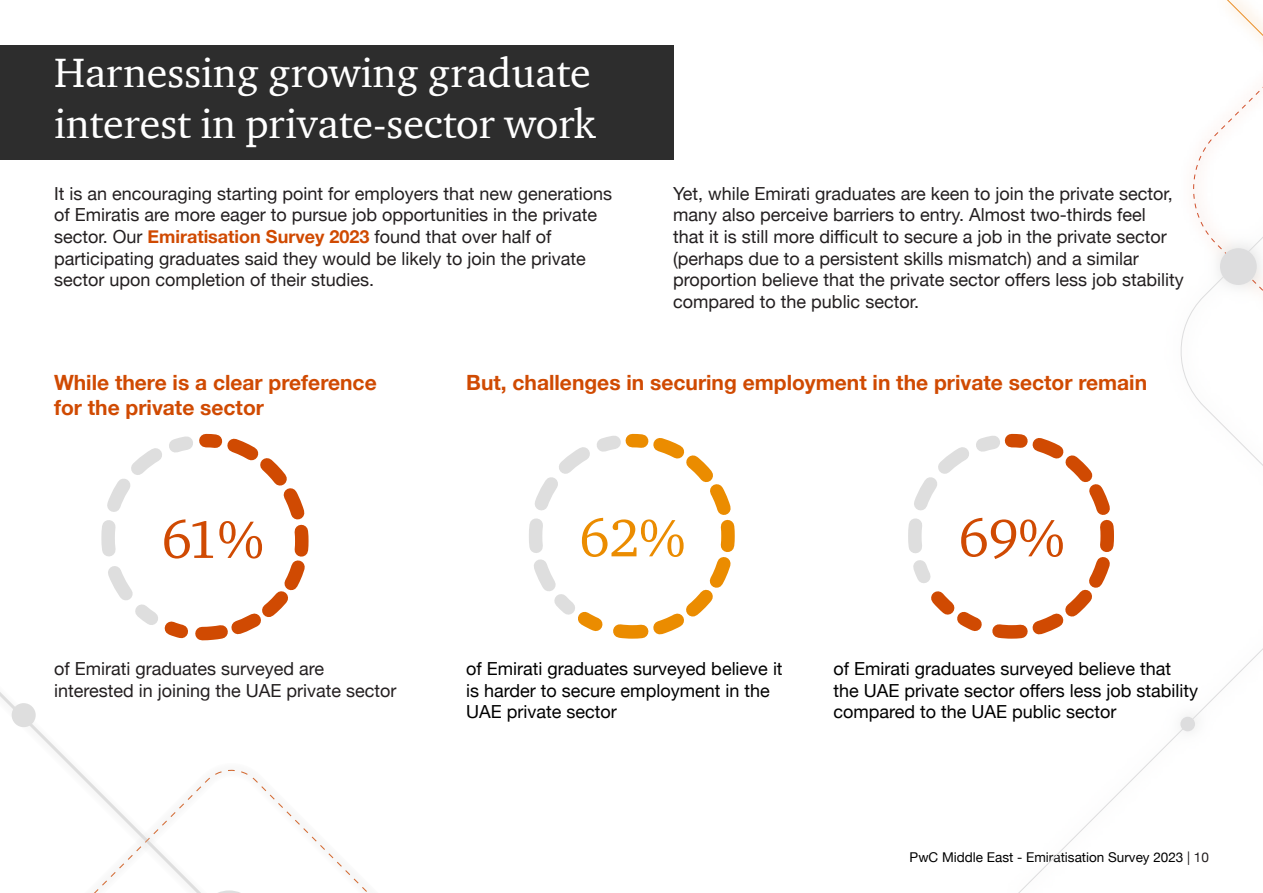
<style>
.page{position:relative;width:1263px;height:893px;background:#fff}
.page>*{position:absolute;margin:0;border:0;box-sizing:border-box;transform-origin:0 0}
.Section_title{font:54px "ITC Charter Com";color:#d04a02}
.Section_title-2{font:54px "ITC Charter Com";color:#eb8c00}
.Section_title-3{font:42px/50.4px "ITC Charter Com";color:#fff}
.Paragraph_Style_1{font:700 21px/25.2px "Helvetica Neue";color:#d04a02}
.Paragraph_Style_1-2{font:18px/21.6px "Helvetica Neue";color:#231f20}
.t1{font:18px/21.6px "Helvetica Neue";color:#000}
.Paragraph_Style_1-3{font:13.5px "Helvetica Neue";color:#000}
.s1{font-weight:700;color:#d04a02}
.s2{color:#231f20}
</style>
<div class="page">
<svg style="left:0;top:692px;width:367px;height:201px"></svg>
<svg style="left:1019px;top:0;width:244px;height:892px"></svg>
<div style="left:1180px;top:717px;width:15px;height:14px;background:#ddddde;border-radius:50%"></div>
<div style="left:1220px;top:248px;width:37px;height:37px;background:#ddddde;border-radius:50%"></div>
<div style="left:0;top:45px;width:673px;height:114px;background:#2d2d2d"></div>
<svg style="left:529px;top:433px;width:206px;height:206px"></svg>
<svg style="left:101px;top:433px;width:208px;height:208px"></svg>
<svg style="left:908px;top:427px;width:213px;height:218px"></svg>
<p class="Section_title-3" style="left:54px;top:47px;width:543px">Harnessing growing graduate interest in private-sector work</p>
<p class="Paragraph_Style_1-2" style="left:54px;top:184px;width:560px">It is an encouraging starting point for employers that new generations of Emiratis are more eager to pursue job opportunities in the private sector. Our <span class="s1">Emiratisation Survey 2023</span> found that over half of participating graduates said they would be likely to join the private sector upon completion of their studies.</p>
<p class="Paragraph_Style_1-2" style="left:673px;top:184px;width:512px">Yet, while Emirati graduates are keen to join the private sector, many also perceive barriers to entry. Almost two-thirds feel<br>that it is still more difficult to secure a job in the private sector (perhaps due to a persistent skills mismatch) and a similar proportion believe that the private sector offers less job stability compared to the public sector.</p>
<p class="Paragraph_Style_1" style="left:54px;top:371px;width:324px">While there is a clear preference for the private sector</p>
<p class="Paragraph_Style_1" style="left:466px;top:371px;width:682px">But, challenges in securing employment in the private sector remain</p>
<p class="Section_title" style="left:162px;top:506px;width:104px">61%</p>
<p class="Section_title-2" style="left:579px;top:505px;width:108px">62%</p>
<p class="Section_title" style="left:958px;top:505px;width:108px">69%</p>
<p class="Paragraph_Style_1-2" style="left:54px;top:659px;width:344px">of Emirati graduates surveyed are interested in joining the UAE private sector</p>
<p class="t1" style="left:466px;top:659px;width:318px">of Emirati graduates surveyed believe it is harder to secure employment in the<br>UAE private sector</p>
<p class="t1" style="left:833px;top:659px;width:366px">of Emirati graduates surveyed believe that the UAE private sector offers less job stability compared to the UAE public sector</p>
<p class="Paragraph_Style_1-3" style="left:910px;top:848px;width:301px">PwC Middle East - Emiratisation Survey 2023 <span class="s2">| 10</span></p>
</div>
